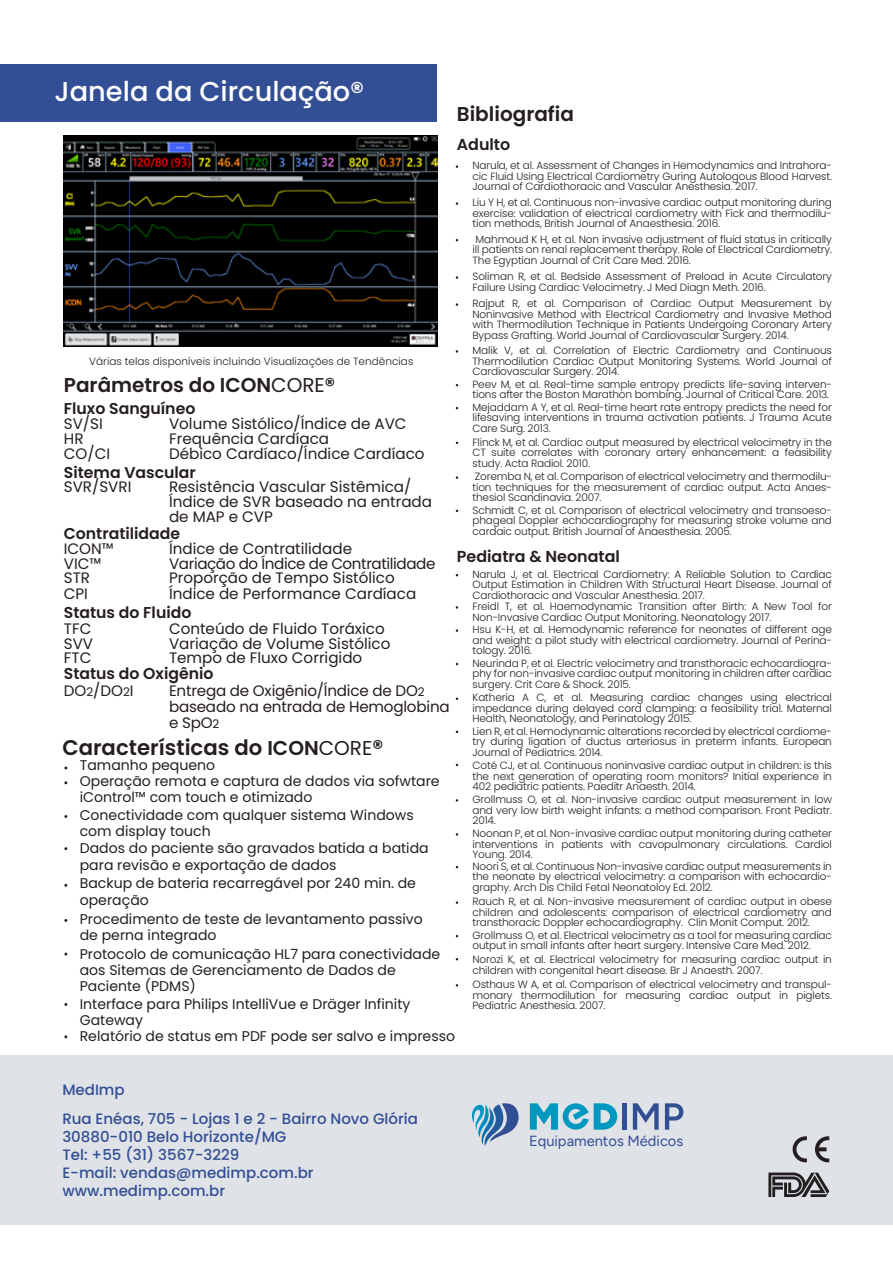
<style>
.page{position:relative;width:893px;height:1263px;background:#fff}
.page>*{position:absolute;margin:0;border:0;box-sizing:border-box;transform-origin:0 0}
.t1{font:500 27.3px "Poppins";color:#fff}
.t2{font:600 21.3px "Poppins";color:#251e21}
.t3{font:600 19.95px "Poppins";color:#251e21}
.t4{font:600 15.9px "Poppins";color:#251e21}
.t5{font:600 15.75px "Poppins";color:#251e21}
.t6{font:15.15px/15.3px "Poppins";color:#251e21}
.t7{font:15.15px "Poppins";letter-spacing:-.025em;color:#251e21}
.t8{font:500 15px/18px "Poppins";color:#324e94}
.t9{font:14.7px "Figtree";color:#324e94}
.t10{font:14.1px/16.6px "Poppins";color:#231f20}
.t11{font:300 10.5px/10.5px "Poppins";letter-spacing:-.015em;color:#231f20;text-align:justify}
.s1{font-weight:400}
.s2{font-size:11.85px}
.s3{font-size:19.95px}
.s4{font-weight:400;font-size:19.95px}
</style>
<div class="page">
<img style="left:64px;top:136px;width:373px;height:210px">
<div style="left:0;top:64px;width:437px;height:58px;background:#324e94"></div>
<div style="left:0;top:1055px;width:893px;height:169px;background:#dfe2e7"></div>
<svg style="left:472px;top:1103px;width:47px;height:43px"></svg>
<div style="left:622px;top:1103px;width:5px;height:27px;background:#324e94"></div>
<svg style="left:633px;top:1103px;width:26px;height:27px"></svg>
<svg style="left:665px;top:1103px;width:18px;height:27px"></svg>
<svg style="left:530px;top:1103px;width:87px;height:27px"></svg>
<svg style="left:793px;top:1136px;width:14px;height:26px"></svg>
<svg style="left:815px;top:1136px;width:14px;height:26px"></svg>
<svg style="left:768px;top:1172px;width:61px;height:25px"></svg>
<h1 class="t1" style="left:54px;top:75px;width:311px">Janela da Circulação®</h1>
<h3 class="t3" style="left:457px;top:103px;width:119px">Bibliografia</h3>
<h3 class="t4" style="left:457px;top:135px;width:55px">Adulto</h3>
<p class="t11" style="left:472px;top:160px;width:361px">Narula, et al. Assessment of Changes in Hemodynamics and Intrahora&shy;cic Fluid Using Electrical Cardiometry Guring Autologous Blood Harvest.<br>Journal of Cardiothoracic and Vascular Anesthesia. 2017.</p>
<p class="t11" style="left:472px;top:197px;width:361px">Liu Y H, et al. Continuous non-invasive cardiac output monitoring during exercise: validation of electrical cardiometry with Fick and thermodilu&shy;tion methods, British Journal of Anaesthesia. 2016.</p>
<p class="t11" style="left:472px;top:234px;width:361px">Mahmoud K H, et al. Non invasive adjustment of fluid status in critically ill patients on renal replacement therapy. Role of Electrical Cardiometry.<br>The Egyptian Journal of Crit Care Med. 2016.</p>
<p class="t11" style="left:472px;top:271px;width:361px">Soliman R, et al. Bedside Assessment of Preload in Acute Circulatory<br>Failure Using Cardiac Velocimetry. J Med Diagn Meth. 2016.</p>
<p class="t11" style="left:472px;top:298px;width:361px">Rajput R, et al. Comparison of Cardiac Output Measurement by Noninvasive Method with Electrical Cardiometry and Invasive Method with Thermodilution Technique in Patients Undergoing Coronary Artery Bypass Grafting. World Journal of Cardiovascular Surgery. 2014.</p>
<p class="t11" style="left:472px;top:345px;width:361px">Malik V, et al. Correlation of Electric Cardiometry and Continuous Thermodilution Cardiac Output Monitoring Systems. World Journal of Cardiovascular Surgery. 2014.</p>
<p class="t11" style="left:472px;top:379px;width:361px">Peev M, et al. Real-time sample entropy predicts life-saving interven&shy;tions after the Boston Marathon bombing. Journal of Critical Care. 2013.</p>
<p class="t11" style="left:472px;top:402px;width:361px">Mejaddam A Y, et al. Real-time heart rate entropy predicts the need for lifesaving interventions in trauma activation patients. J Trauma Acute Care Surg. 2013.</p>
<p class="t11" style="left:472px;top:437px;width:361px">Flinck M, et al. Cardiac output measured by electrical velocimetry in the CT suite correlates with coronary artery enhancement: a feasibility study. Acta Radiol. 2010.</p>
<p class="t11" style="left:472px;top:471px;width:361px">Zoremba N, et al. Comparison of electrical velocimetry and thermodilu&shy;tion techniques for the measurement of cardiac output. Acta Anaes&shy;thesiol Scandinavia. 2007.</p>
<p class="t11" style="left:472px;top:505px;width:361px">Schmidt C, et al. Comparison of electrical velocimetry and transoeso&shy;phageal Doppler echocardiography for measuring stroke volume and cardaic output. British Journal of Anaesthesia. 2005.</p>
<p class="t11" style="left:89px;top:357px;width:326px">Várias telas disponíveis incluindo Visualizações de Tendências</p>
<h3 class="t3" style="left:64px;top:374px;width:273px">Parâmetros do ICON<span class="s1">CORE</span>®</h3>
<h3 class="t5" style="left:64px;top:399px;width:133px">Fluxo Sanguíneo</h3>
<h3 class="t6" style="left:64px;top:416px;width:48px">SV/SI<br>HR<br>CO/CI</h3>
<h3 class="t6" style="left:169px;top:416px;width:257px">Volume Sistólico/Índice de AVC<br>Frequência Cardíaca<br>Débico Cardíaco/Índice Cardíaco</h3>
<h3 class="t5" style="left:64px;top:464px;width:134px">Sitema Vascular</h3>
<h3 class="t6" style="left:64px;top:479px;width:69px">SVR/SVRI</h3>
<h3 class="t6" style="left:169px;top:479px;width:265px;line-height:14.9px">Resistência Vascular Sistêmica/<br>Índice de SVR baseado na entrada de MAP e CVP</h3>
<h3 class="t5" style="left:64px;top:524px;width:118px">Contratilidade</h3>
<h3 class="t6" style="left:64px;top:541px;width:51px">ICON™</h3>
<h3 class="t6" style="left:169px;top:541px;width:185px">Índice de Contratilidade</h3>
<h3 class="t6" style="left:64px;top:556px;width:39px">VIC™</h3>
<h3 class="t7" style="left:169px;top:555px;width:268px">Variação do Índice de Contratilidade</h3>
<h3 class="t6" style="left:64px;top:570px;width:28px">STR</h3>
<h3 class="t6" style="left:169px;top:570px;width:227px">Proporção de Tempo Sistólico</h3>
<h3 class="t5" style="left:64px;top:604px;width:129px">Status do Fluido</h3>
<h3 class="t6" style="left:64px;top:621px;width:29px">TFC</h3>
<h3 class="t6" style="left:169px;top:621px;width:217px">Conteúdo de Fluido Toráxico</h3>
<h3 class="t5" style="left:64px;top:664px;width:151px">Status do Oxigênio</h3>
<h3 class="t6" style="left:64px;top:683px;width:71px">DO<span class="s2">2</span>/DO<span class="s2">2</span>I</h3>
<h3 class="t6" style="left:169px;top:682px;width:282px;line-height:16.4px">Entrega de Oxigênio/Índice de DO<span class="s2">2 </span>baseado na entrada de Hemoglobina e SpO<span class="s2">2</span></h3>
<h3 class="t4" style="left:457px;top:547px;width:165px">Pediatra &amp; Neonatal</h3>
<p class="t11" style="left:472px;top:569px;width:361px;text-align:left">Narula J, et al. Electrical Cardiometry: A Reliable Solution to Cardiac Output Estimation in Children With Structural Heart Disease. Journal of Cardiothoracic and Vascular Anesthesia. 2017.<br>Freidl T, et al. Haemodynamic Transition after Birth: A New Tool for Non-Invasive Cardiac Output Monitoring. Neonatology 2017.</p>
<p class="t11" style="left:472px;top:624px;width:361px">Hsu K-H, et al. Hemodynamic reference for neonates of different age and weight: a pilot study with electrical cardiometry. Journal of Perina&shy;tology. 2016.</p>
<p class="t11" style="left:472px;top:658px;width:361px">Neurinda P, et al. Electric velocimetry and transthoracic echocardiogra&shy;phy for non-invasive cardiac output monitoring in children after cardiac surgery. Crit Care &amp; Shock. 2015.</p>
<p class="t11" style="left:472px;top:693px;width:361px">Katheria A C, et al. Measuring cardiac changes using electrical impedance during delayed cord clamping: a feasibility trial. Maternal Health, Neonatology, and Perinatology 2015.</p>
<p class="t11" style="left:472px;top:726px;width:361px">Lien R, et al. Hemodynamic alterations recorded by electrical cardiome&shy;try during ligation of ductus arteriosus in preterm infants. European Journal of Pediatrics. 2014.</p>
<p class="t11" style="left:472px;top:760px;width:361px">Coté CJ, et al. Continuous noninvasive cardiac output in children: is this the next generation of operating room monitors? Initial experience in 402 pediatric patients. Paeditr Anaesth. 2014.</p>
<p class="t11" style="left:472px;top:794px;width:361px">Grollmuss O, et al. Non-invasive cardiac output measurement in low and very low birth weight infants: a method comparison. Front Pediatr.<br>2014.</p>
<p class="t11" style="left:472px;top:828px;width:361px">Noonan P, et al. Non-invasive cardiac output monitoring during catheter interventions in patients with cavopulmonary circulations. Cardiol Young. 2014.</p>
<p class="t11" style="left:472px;top:861px;width:361px">Noori S, et al. Continuous Non-invasive cardiac output measurements in the neonate by electrical velocimetry: a comparison with echocardio&shy;graphy. Arch Dis Child Fetal Neonatoloy Ed. 2012.</p>
<p class="t11" style="left:472px;top:896px;width:361px">Rauch R, et al. Non-invasive measurement of cardiac output in obese children and adolescents: comparison of electrical cardiometry and transthoracic Doppler echocardiography. Clin Monit Comput. 2012.</p>
<p class="t11" style="left:472px;top:930px;width:361px">Grollmuss O, et al. Electrical velocimetry as a tool for measuring cardiac output in small infants after heart surgery. Intensive Care Med. 2012.</p>
<p class="t11" style="left:472px;top:954px;width:361px">Norozi K, et al. Electrical velocimetry for measuring cardiac output in children with congenital heart disease. Br J Anaesth. 2007.</p>
<p class="t11" style="left:472px;top:979px;width:361px">Osthaus W A, et al. Comparison of electrical velocimetry and transpul&shy;monary thermodilution for measuring cardiac output in piglets.<br>Pediatric Anesthesia. 2007.</p>
<h3 class="t6" style="left:64px;top:586px;width:26px">CPI</h3>
<h3 class="t6" style="left:169px;top:586px;width:249px">Índice de Performance Cardíaca</h3>
<h3 class="t6" style="left:64px;top:636px;width:31px">SVV</h3>
<h3 class="t6" style="left:169px;top:636px;width:223px">Variação de Volume Sistólico</h3>
<h3 class="t6" style="left:64px;top:650px;width:29px">FTC</h3>
<h3 class="t6" style="left:169px;top:650px;width:195px">Tempo de Fluxo Corrigido</h3>
<h2 class="t2" style="left:62px;top:735px;width:322px">Características do <span class="s3">ICON</span><span class="s4">CORE</span>®</h2>
<p class="t10" style="left:80px;top:757px;width:361px">Tamanho pequeno<br>Operação remota e captura de dados via sofwtare iControl™ com touch e otimizado<br>Conectividade com qualquer sistema Windows com display touch<br>Dados do paciente são gravados batida a batida para revisão e exportação de dados</p>
<h3 class="t10" style="left:80px;top:875px;width:338px">Backup de bateria recarregável por 240 min. de operação</h3>
<h3 class="t10" style="left:80px;top:910px;width:345px">Procedimento de teste de levantamento passivo de perna integrado</h3>
<h3 class="t10" style="left:80px;top:946px;width:362px">Protocolo de comunicação HL7 para conectividade aos Sitemas de Gerenciamento de Dados de<br>Paciente (PDMS)</h3>
<h3 class="t10" style="left:80px;top:996px;width:377px;line-height:16.2px">Interface para Philips IntelliVue e Dräger Infinity<br>Gateway<br>Relatório de status em PDF pode ser salvo e impresso</h3>
<h3 class="t8" style="left:62px;top:1075px;width:357px;line-height:28.8px">MedImp<br>Rua Enéas, 705 - Lojas 1 e 2 - Bairro Novo Glória</h3>
<h3 class="t8" style="left:62px;top:1127px;width:253px">30880-010 Belo Horizonte/MG<br>Tel: +55 (31) 3567-3229<br>E-mail: vendas@medimp.com.br www.medimp.com.br</h3>
<h3 class="t9" style="left:529px;top:1133px;width:156px">Equipamentos Médicos</h3>
</div>
